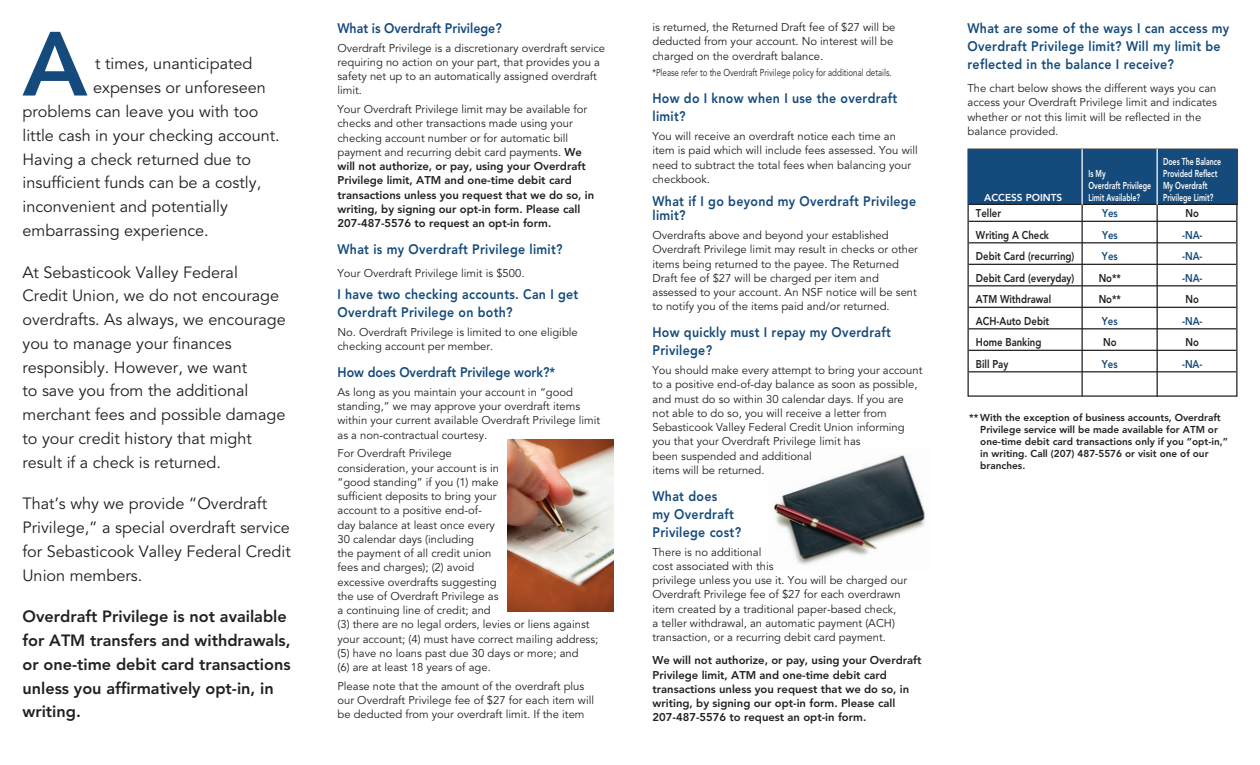
<style>
.page{position:relative;width:1260px;height:765px;background:#fff}
.page>*{position:absolute;margin:0;border:0;box-sizing:border-box;transform-origin:0 0}
.t1{font:800 90px "Avenir LT Std";color:#144a7c}
.t2{font:16.25px/23.8px "Avenir LT Std";color:#231f20}
.t3{font:800 16.25px/23.8px "Avenir LT Std";color:#231f20}
.t4{font:800 13.75px/18px "Avenir LT Std";letter-spacing:.025em;color:#144a7c;scale:.9 1}
.t5{font:800 13.75px "Avenir LT Std";color:#144a7c;scale:.9 1}
.t6{font:11.25px/14.2px "Avenir LT Std";color:#231f20}
.t7{font:800 11.25px/14.2px "Avenir LT Std";color:#231f20}
.t8{font:800 11.25px "Avenir LT Std";color:#231f20;scale:.85 1}
.t9{font:800 11.25px "Avenir LT Std";color:#144a7c;scale:.85 1}
.t10{font:800 10px/12px "Avenir LT Std";color:#231f20}
.t11{font:800 10px/12px "Avenir LT Std";color:#fff;scale:.7 1}
.t12{font:10px "Avenir LT Std";color:#231f20;scale:.8 1}
.t13{font:800 10px "Avenir LT Std";color:#fff}
.s1{font-weight:400}
</style>
<div class="page">
<hr style="left:969px;top:221px;width:267px;height:1px;background:#231f20">
<hr style="left:969px;top:242px;width:267px;height:1px;background:#231f20">
<hr style="left:969px;top:264px;width:267px;height:1px;background:#231f20">
<hr style="left:969px;top:285px;width:267px;height:1px;background:#231f20">
<hr style="left:969px;top:307px;width:267px;height:1px;background:#231f20">
<hr style="left:969px;top:328px;width:267px;height:1px;background:#231f20">
<hr style="left:969px;top:350px;width:267px;height:1px;background:#231f20">
<hr style="left:969px;top:371px;width:267px;height:1px;background:#231f20">
<img style="left:773px;top:455px;width:152px;height:110px">
<div style="left:968px;top:149px;width:270px;height:56px;background:#144a7c"></div>
<hr style="left:969px;top:204px;width:268px;height:1px;background:#231f20">
<hr style="left:1082px;top:202px;width:1px;height:194px;background:#231f20">
<hr style="left:1082px;top:149px;width:1px;height:56px;background:#fff">
<hr style="left:1157px;top:203px;width:1px;height:194px;background:#231f20">
<hr style="left:1157px;top:149px;width:1px;height:56px;background:#fff">
<img style="left:507px;top:440px;width:106px;height:172px">
<h1 class="t1" style="left:22px;top:11px;width:66px">A</h1>
<h2 class="t2" style="left:95px;top:52px;width:159px">t times, unanticipated</h2>
<h2 class="t2" style="left:93px;top:76px;width:174px">expenses or unforeseen</h2>
<h2 class="t2" style="left:23px;top:100px;width:237px">problems can leave you with too</h2>
<h2 class="t2" style="left:23px;top:124px;width:259px">little cash in your checking account.</h2>
<h2 class="t2" style="left:23px;top:147px;width:230px">Having a check returned due to</h2>
<h2 class="t2" style="left:23px;top:171px;width:240px">insufficient funds can be a costly,</h2>
<h2 class="t2" style="left:23px;top:195px;width:207px">inconvenient and potentially</h2>
<h2 class="t2" style="left:23px;top:219px;width:188px">embarrassing experience.</h2>
<p class="t2" style="left:23px;top:261px;width:265px">At Sebasticook Valley Federal<br>Credit Union, we do not encourage overdrafts. As always, we encourage you to manage your finances responsibly. However, we want<br>to save you from the additional merchant fees and possible damage to your credit history that might result if a check is returned.</p>
<h2 class="t2" style="left:23px;top:492px;width:270px">That’s why we provide “Overdraft<br>Privilege,” a special overdraft service for Sebasticook Valley Federal Credit<br>Union members.</h2>
<h2 class="t3" style="left:23px;top:605px;width:270px">Overdraft Privilege is not available for ATM transfers and withdrawals, or one-time debit card transactions unless you affirmatively opt-in, in writing.</h2>
<p class="t5" style="left:338px;top:20px;width:184px">What is Overdraft Privilege?</p>
<p class="t6" style="left:338px;top:41px;width:269px">Overdraft Privilege is a discretionary overdraft service requiring no action on your part, that provides you a safety net up to an automatically assigned overdraft limit.</p>
<p class="t7" style="left:338px;top:102px;width:258px"><span class="s1">Your Overdraft Privilege limit may be available for checks and other transactions made using your checking account number or for automatic bill payment and recurring debit card payments.</span> We will not authorize, or pay, using your Overdraft Privilege limit, ATM and one-time debit card transactions unless you request that we do so, in writing, by signing our opt-in form. Please call 207-487-5576 to request an opt-in form.</p>
<p class="t4" style="left:338px;top:240px;width:252px">What is my Overdraft Privilege limit?</p>
<p class="t6" style="left:338px;top:266px;width:189px">Your Overdraft Privilege limit is $500.</p>
<p class="t4" style="left:337px;top:285px;width:269px">I have two checking accounts. Can I get<br>Overdraft Privilege on both?</p>
<p class="t6" style="left:338px;top:325px;width:242px">No. Overdraft Privilege is limited to one eligible checking account per member.</p>
<p class="t5" style="left:338px;top:364px;width:243px">How does Overdraft Privilege work?*</p>
<p class="t6" style="left:338px;top:385px;width:264px">As long as you maintain your account in “good standing,” we may approve your overdraft items within your current available Overdraft Privilege limit as a non-contractual courtesy.</p>
<p class="t6" style="left:338px;top:447px;width:262px">For Overdraft Privilege<br>consideration, your account is in<br>“good standing” if you (1) make<br>sufficient deposits to bring your<br>account to a positive end-of-<br>day balance at least once every<br>30 calendar days (including<br>the payment of all credit union<br>fees and charges); (2) avoid<br>excessive overdrafts suggesting<br>the use of Overdraft Privilege as<br>a continuing line of credit; and<br>(3) there are no legal orders, levies or liens against your account; (4) must have correct mailing address; (5) have no loans past due 30 days or more; and<br>(6) are at least 18 years of age.</p>
<p class="t6" style="left:338px;top:679px;width:258px">Please note that the amount of the overdraft plus our Overdraft Privilege fee of $27 for each item will be deducted from your overdraft limit. If the item</p>
<p class="t6" style="left:652px;top:20px;width:245px">is returned, the Returned Draft fee of $27 will be deducted from your account. No interest will be charged on the overdraft balance.</p>
<p class="t12" style="left:652px;top:67px;width:300px">*Please refer to the Overdraft Privilege policy for additional details.</p>
<p class="t4" style="left:652px;top:90px;width:274px">How do I know when I use the overdraft limit?</p>
<p class="t6" style="left:652px;top:129px;width:267px">You will receive an overdraft notice each time an item is paid which will include fees assessed. You will need to subtract the total fees when balancing your checkbook.</p>
<p class="t4" style="left:652px;top:194px;width:294px;line-height:14.2px">What if I go beyond my Overdraft Privilege limit?</p>
<p class="t6" style="left:652px;top:228px;width:267px">Overdrafts above and beyond your established Overdraft Privilege limit may result in checks or other items being returned to the payee. The Returned Draft fee of $27 will be charged per item and assessed to your account. An NSF notice will be sent to notify you of the items paid and/or returned.</p>
<p class="t4" style="left:652px;top:324px;width:266px">How quickly must I repay my Overdraft<br>Privilege?</p>
<p class="t6" style="left:652px;top:363px;width:271px">You should make every attempt to bring your account to a positive end-of-day balance as soon as possible, and must do so within 30 calendar days. If you are not able to do so, you will receive a letter from Sebasticook Valley Federal Credit Union informing you that your Overdraft Privilege limit has<br>been suspended and additional<br>items will be returned.</p>
<p class="t4" style="left:652px;top:487px;width:100px">What does<br>my Overdraft<br>Privilege cost?</p>
<p class="t6" style="left:652px;top:545px;width:256px">There is no additional<br>cost associated with this<br>privilege unless you use it. You will be charged our Overdraft Privilege fee of $27 for each overdrawn item created by a traditional paper-based check,<br>a teller withdrawal, an automatic payment (ACH) transaction, or a recurring debit card payment.</p>
<p class="t7" style="left:652px;top:653px;width:271px">We will not authorize, or pay, using your Overdraft Privilege limit, ATM and one-time debit card transactions unless you request that we do so, in writing, by signing our opt-in form. Please call 207-487-5576 to request an opt-in form.</p>
<p class="t4" style="left:968px;top:19px;width:292px">What are some of the ways I can access my<br>Overdraft Privilege limit? Will my limit be reflected in the balance I receive?</p>
<p class="t6" style="left:968px;top:81px;width:251px">The chart below shows the different ways you can access your Overdraft Privilege limit and indicates whether or not this limit will be reflected in the balance provided.</p>
<p class="t11" style="left:1163px;top:156px;width:85px">Does The Balance<br>Provided Reflect<br>My Overdraft</p>
<p class="t11" style="left:1088px;top:168px;width:91px">Is My<br>Overdraft Privilege<br>Limit Available?</p>
<p class="t13" style="left:984px;top:192px;width:80px">ACCESS POINTS</p>
<p class="t11" style="left:1163px;top:192px;width:73px">Privilege Limit?</p>
<p class="t8" style="left:976px;top:207px;width:31px">Teller</p>
<p class="t9" style="left:1102px;top:207px;width:20px">Yes</p>
<p class="t8" style="left:1186px;top:207px;width:17px">No</p>
<p class="t8" style="left:976px;top:228px;width:88px">Writing A Check</p>
<p class="t9" style="left:1102px;top:228px;width:20px">Yes</p>
<p class="t9" style="left:1182px;top:228px;width:26px">-NA-</p>
<p class="t8" style="left:976px;top:250px;width:117px">Debit Card (recurring)</p>
<p class="t9" style="left:1102px;top:250px;width:20px">Yes</p>
<p class="t9" style="left:1182px;top:250px;width:26px">-NA-</p>
<p class="t8" style="left:976px;top:271px;width:117px">Debit Card (everyday)</p>
<p class="t8" style="left:1099px;top:271px;width:28px">No**</p>
<p class="t9" style="left:1182px;top:271px;width:26px">-NA-</p>
<p class="t8" style="left:976px;top:293px;width:90px">ATM Withdrawal</p>
<p class="t8" style="left:1099px;top:293px;width:28px">No**</p>
<p class="t8" style="left:1186px;top:293px;width:17px">No</p>
<p class="t8" style="left:976px;top:314px;width:88px">ACH-Auto Debit</p>
<p class="t9" style="left:1102px;top:314px;width:20px">Yes</p>
<p class="t9" style="left:1182px;top:314px;width:26px">-NA-</p>
<p class="t8" style="left:976px;top:336px;width:79px">Home Banking</p>
<p class="t8" style="left:1103px;top:336px;width:17px">No</p>
<p class="t8" style="left:1186px;top:336px;width:17px">No</p>
<p class="t8" style="left:976px;top:357px;width:40px">Bill Pay</p>
<p class="t9" style="left:1102px;top:357px;width:20px">Yes</p>
<p class="t9" style="left:1182px;top:357px;width:26px">-NA-</p>
<p class="t10" style="left:980px;top:412px;width:249px;text-indent:-11px">** With the exception of business accounts, Overdraft Privilege service will be made available for ATM or one-time debit card transactions only if you “opt-in,” in writing. Call (207) 487-5576 or visit one of our branches.</p>
</div>
